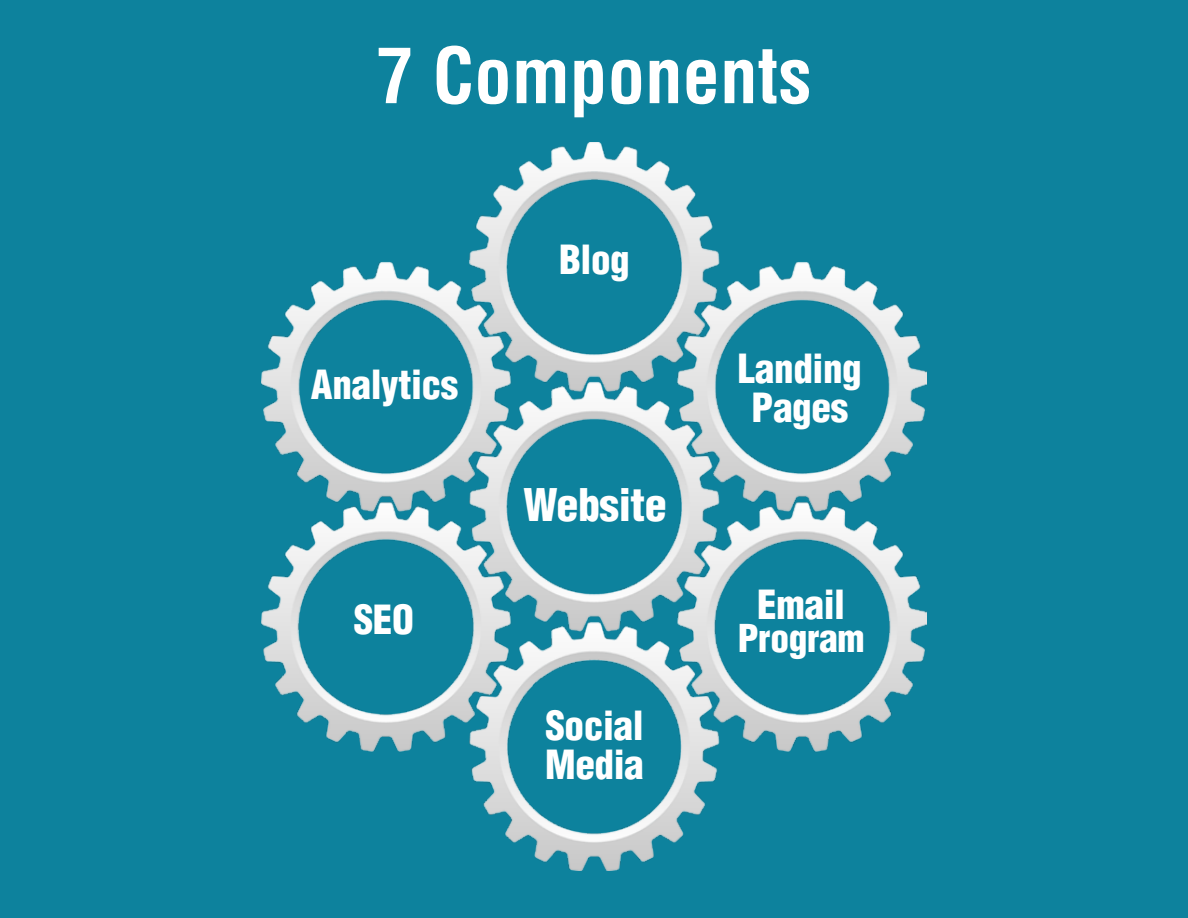
<style>
.page{position:relative;width:1188px;height:918px;background:#0d829d}
.page>*{position:absolute;margin:0;border:0;box-sizing:border-box;transform-origin:0 0}
.t1{font:700 condensed 75px "Helvetica LT Std";color:#fff}
.t2{font:900 condensed 43.95px "Helvetica LT Std";letter-spacing:-.01em;color:#fff}
.t3{font:900 condensed 39.3px/39.3px "Helvetica LT Std";letter-spacing:-.01em;color:#fff}
.t4{font:900 condensed 37.5px "Helvetica LT Std";letter-spacing:-.01em;color:#fff}
</style>
<div class="page">
<img style="left:261px;top:143px;width:666px;height:727px">
<h1 class="t1" style="left:376px;top:29px;width:437px">7 Components</h1>
<p class="t3" style="left:311px;top:365px;width:149px">Analytics</p>
<p class="t3" style="left:354px;top:600px;width:62px">SEO</p>
<p class="t3" style="left:559px;top:240px;width:72px">Blog</p>
<p class="t2" style="left:524px;top:477px;width:145px">Website</p>
<p class="t3" style="left:545px;top:705px;width:100px">Social<br>Media</p>
<p class="t3" style="left:738px;top:349px;width:126px;text-align:center">Landing<br>Pages</p>
<p class="t3" style="left:757px;top:585px;width:89px">Email</p>
<p class="t4" style="left:738px;top:615px;width:128px">Program</p>
</div>
